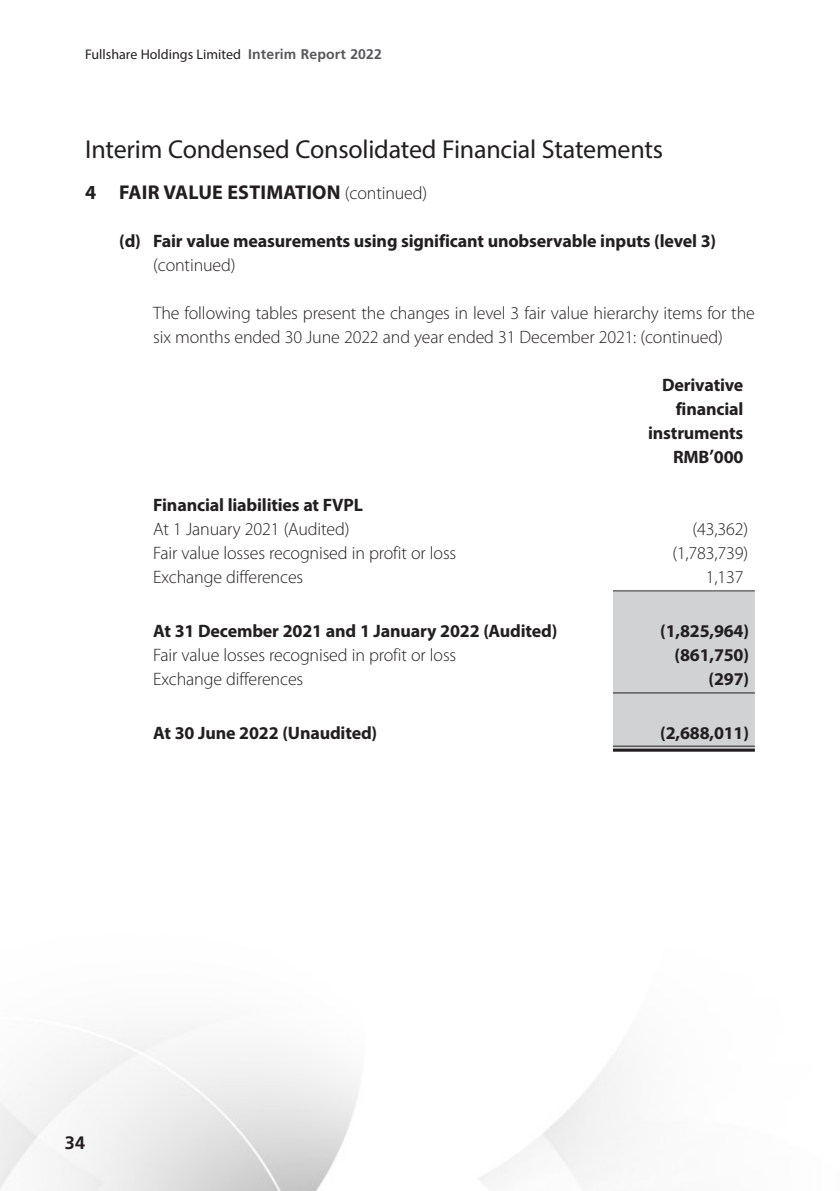
<style>
.page{position:relative;width:840px;height:1191px;background:#fff}
.page>*{position:absolute;margin:0;border:0;box-sizing:border-box;transform-origin:0 0}
.t1{font:26px "Myriad Pro";letter-spacing:-.01em;color:#231f20}
.Heading_1{font:700 20px "Myriad Pro";letter-spacing:.01em;color:#231f20}
.Body_Text{font:300 18px/24px "Myriad Pro";letter-spacing:-.01em;color:#231f20}
.Body_Text-2{font:700 18px "Myriad Pro";letter-spacing:-.01em;color:#231f20}
.Heading_2{font:700 18px/24px "Myriad Pro";letter-spacing:-.01em;color:#231f20}
.t2{font:700 18px "Frutiger LT Std";color:#231f20}
.t3{font:14px "Myriad Pro";color:#231f20}
.s1{font-family:"Frutiger LT Std";font-weight:700;color:#57585a}
.s2{font-weight:300;font-size:18px}
.s3{font-weight:300}
</style>
<div class="page">
<img style="left:0;top:590px;width:755px;height:601px">
<div style="left:612px;top:591px;width:142px;height:157px;background:#d1d2d4"></div>
<hr style="left:612px;top:590px;width:142px;height:1px;background:#231f20">
<hr style="left:612px;top:692px;width:142px;height:1px;background:#231f20">
<hr style="left:612px;top:745px;width:142px;height:1px;background:#231f20">
<hr style="left:612px;top:748px;width:142px;height:3px;background:#231f20">
<p class="t3" style="left:85px;top:46px;width:298px">Fullshare Holdings Limited <span class="s1">Interim Report 2022</span></p>
<h1 class="t1" style="left:85px;top:133px;width:579px">Interim Condensed Consolidated Financial Statements</h1>
<p class="Heading_1" style="left:85px;top:179px;width:343px">4 FAIR VALUE ESTIMATION <span class="s2">(continued)</span></p>
<p class="Heading_2" style="left:153px;top:228px;width:564px;text-indent:-34px">(d) Fair value measurements using significant unobservable inputs (level 3) <span class="s3">(continued)</span></p>
<p class="Body_Text" style="left:153px;top:301px;width:603px">The following tables present the changes in level 3 fair value hierarchy items for the six months ended 30 June 2022 and year ended 31 December 2021: (continued)</p>
<p class="Body_Text-2" style="left:661px;top:373px;width:83px">Derivative</p>
<p class="Body_Text-2" style="left:675px;top:397px;width:69px">financial</p>
<p class="Body_Text-2" style="left:647px;top:421px;width:97px">instruments</p>
<p class="Body_Text-2" style="left:672px;top:445px;width:72px">RMB’000</p>
<p class="Body_Text-2" style="left:153px;top:493px;width:211px">Financial liabilities at FVPL</p>
<p class="Body_Text" style="left:153px;top:517px;width:197px">At 1 January 2021 (Audited)</p>
<p class="Body_Text" style="left:692px;top:517px;width:57px">(43,362)</p>
<p class="Body_Text" style="left:153px;top:541px;width:304px">Fair value losses recognised in profit or loss</p>
<p class="Body_Text" style="left:672px;top:541px;width:77px">(1,783,739)</p>
<p class="Body_Text" style="left:153px;top:565px;width:151px">Exchange differences</p>
<p class="Body_Text" style="left:705px;top:565px;width:39px">1,137</p>
<p class="Body_Text-2" style="left:153px;top:619px;width:405px">At 31 December 2021 and 1 January 2022 (Audited)</p>
<p class="Body_Text-2" style="left:660px;top:619px;width:90px">(1,825,964)</p>
<p class="Body_Text" style="left:153px;top:643px;width:304px">Fair value losses recognised in profit or loss</p>
<p class="Body_Text-2" style="left:674px;top:643px;width:76px">(861,750)</p>
<p class="Body_Text" style="left:153px;top:667px;width:151px">Exchange differences</p>
<p class="Body_Text-2" style="left:708px;top:667px;width:42px">(297)</p>
<p class="Body_Text-2" style="left:153px;top:721px;width:225px">At 30 June 2022 (Unaudited)</p>
<p class="Body_Text-2" style="left:660px;top:721px;width:90px">(2,688,011)</p>
<p class="t2" style="left:65px;top:1132px;width:22px">34</p>
</div>
